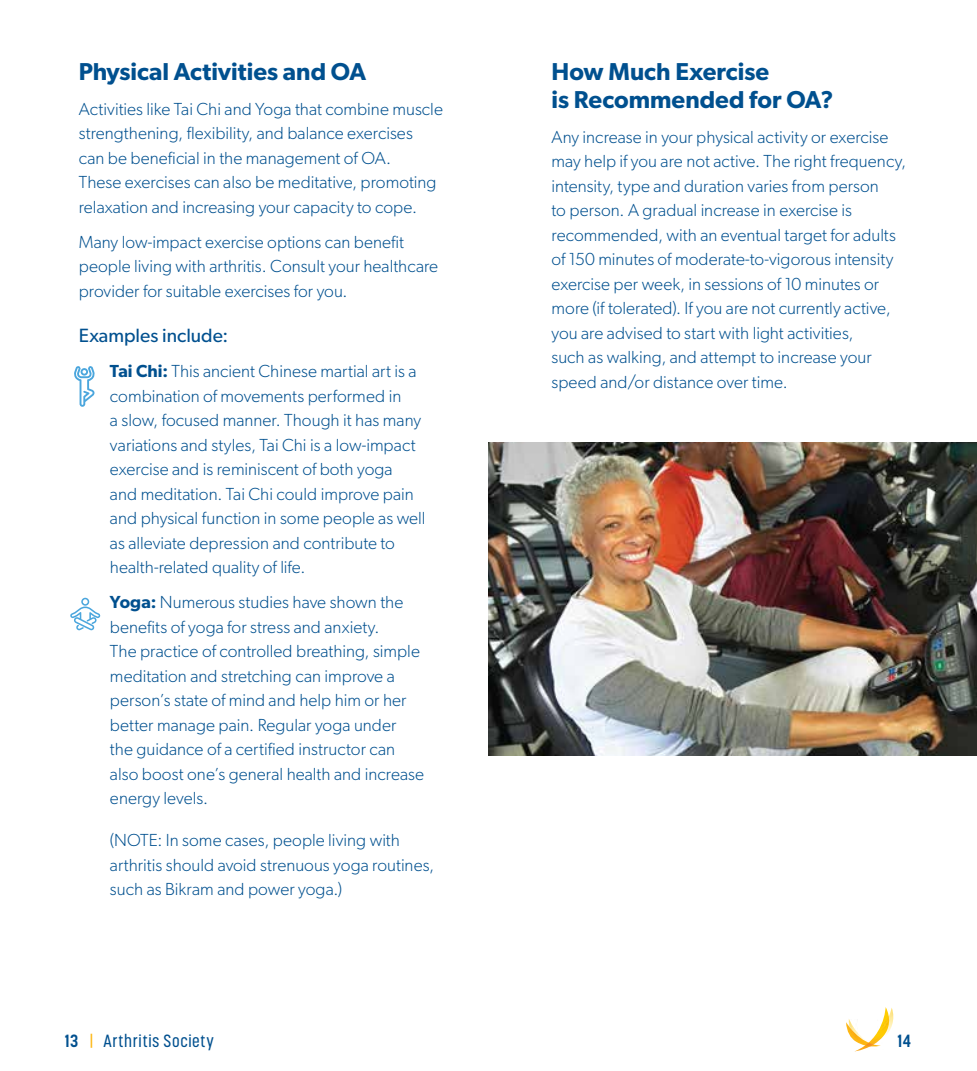
<style>
.page{position:relative;width:977px;height:1071px;background:#fff}
.page>*{position:absolute;margin:0;border:0;box-sizing:border-box;transform-origin:0 0}
.t1{font:600 24.5px/28px "Gibson";color:#00508f}
.t2{font:19.25px "Gibson";color:#00508f}
.t3{font:300 17.5px/24.5px "Gibson";letter-spacing:.005em;color:#00508f}
.t4{font:500 17.5px "Korolev Condensed";letter-spacing:.035em;color:#00508f}
.t5{font:700 17.5px "Korolev Condensed";color:#00508f}
.s1{font-weight:600}
.s2{font-weight:700}
.s3{color:#fdb714}
</style>
<div class="page">
<svg style="left:846px;top:1007px;width:47px;height:44px"></svg>
<img style="left:863px;top:1033px;width:21px;height:17px">
<svg style="left:74px;top:366px;width:21px;height:41px"></svg>
<svg style="left:70px;top:598px;width:30px;height:32px"></svg>
<img style="left:488px;top:443px;width:488px;height:313px">
<h1 class="t1" style="left:79px;top:57px;width:289px">Physical Activities and OA</h1>
<p class="t3" style="left:79px;top:96px;width:365px">Activities like Tai Chi and Yoga that combine muscle strengthening, flexibility, and balance exercises can be beneficial in the management of OA.<br>These exercises can also be meditative, promoting relaxation and increasing your capacity to cope.</p>
<p class="t3" style="left:79px;top:229px;width:361px">Many low-impact exercise options can benefit people living with arthritis. Consult your healthcare provider for suitable exercises for you.</p>
<p class="t2" style="left:79px;top:324px;width:151px">Examples include:</p>
<p class="t3" style="left:110px;top:359px;width:317px"><span class="s1">Tai Chi:</span> This ancient Chinese martial art is a combination of movements performed in<br>a slow, focused manner. Though it has many variations and styles, Tai Chi is a low-impact exercise and is reminiscent of both yoga<br>and meditation. Tai Chi could improve pain and physical function in some people as well as alleviate depression and contribute to health-related quality of life.</p>
<p class="t3" style="left:110px;top:590px;width:315px"><span class="s1">Yoga:</span> Numerous studies have shown the benefits of yoga for stress and anxiety.<br>The practice of controlled breathing, simple meditation and stretching can improve a person’s state of mind and help him or her better manage pain. Regular yoga under<br>the guidance of a certified instructor can also boost one’s general health and increase energy levels.</p>
<p class="t3" style="left:110px;top:828px;width:326px">(NOTE: In some cases, people living with arthritis should avoid strenuous yoga routines, such as Bikram and power yoga.)</p>
<h1 class="t1" style="left:551px;top:57px;width:283px">How Much Exercise<br>is Recommended for OA?</h1>
<p class="t3" style="left:551px;top:124px;width:356px">Any increase in your physical activity or exercise may help if you are not active. The right frequency, intensity, type and duration varies from person<br>to person. A gradual increase in exercise is recommended, with an eventual target for adults of 150 minutes of moderate-to-vigorous intensity exercise per week, in sessions of 10 minutes or more (if tolerated). If you are not currently active, you are advised to start with light activities,<br>such as walking, and attempt to increase your speed and/or distance over time.</p>
<p class="t4" style="left:65px;top:1030px;width:151px"><span class="s2">13</span> <span class="s3">|</span> Arthritis Society</p>
<p class="t5" style="left:897px;top:1030px;width:15px">14</p>
</div>
